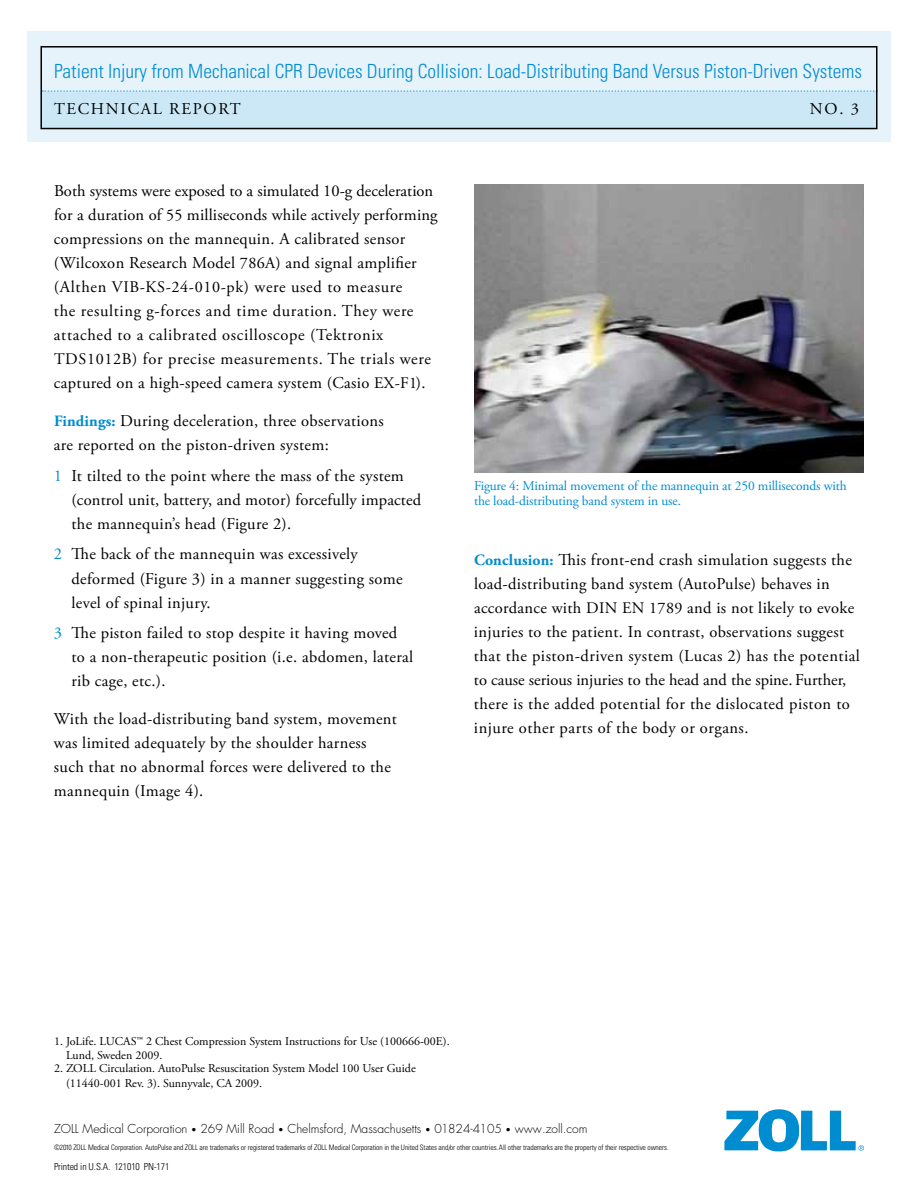
<style>
.page{position:relative;width:918px;height:1188px;background:#fff}
.page>*{position:absolute;margin:0;border:0;box-sizing:border-box;transform-origin:0 0}
.t1{font:300 condensed 19.5px "Univers";color:#008cd1}
.t2{font:16.5px/24px "Adobe Garamond Pro";letter-spacing:.02em;color:#000}
.t3{font:16.5px "Adobe Garamond Pro";letter-spacing:.1em;color:#000}
.t4{font:13.5px/15px "Adobe Garamond Pro";letter-spacing:-.01em;color:#008cd1}
.t5{font:12px/13.5px "Adobe Garamond Pro";color:#000}
.t6{font:300 12px "Futura";color:#000}
.t7{font:300 condensed 9.75px "Univers";letter-spacing:-.01em;color:#000}
.t8{font:300 condensed 7.5px "Univers";letter-spacing:-.01em;color:#000}
.s1{font-size:16.2px}
.s2{font-weight:700;font-size:15.75px;color:#008cd1}
.s3{color:#008cd1}
.s4{font-size:9px}
</style>
<div class="page">
<div style="left:27px;top:32px;width:864px;height:110px;background:#e6f3fa"></div>
<div style="left:40px;top:91px;width:838px;height:38px;background:#cce8f6"></div>
<svg style="left:43px;top:90px;width:832px;height:2px"></svg>
<div style="left:40px;top:46px;width:838px;height:83px;border:2px solid #000"></div>
<img style="left:474px;top:184px;width:390px;height:288px">
<svg style="left:724px;top:1109px;width:140px;height:43px"></svg>
<p class="t1" style="left:54px;top:59px;width:810px">Patient Injury from Mechanical CPR Devices During Collision: Load-Distributing Band Versus Piston-Driven Systems</p>
<p class="t3" style="left:54px;top:99px;width:188px">TECHNICAL REPORT</p>
<p class="t2" style="left:810px;top:98px;width:51px">NO. 3</p>
<p class="t2" style="left:54px;top:180px;width:385px">Both systems were exposed to a simulated 10-g deceleration for a duration of <span class="s1">55</span> milliseconds while actively performing compressions on the mannequin. A calibrated sensor (Wilcoxon Research Model <span class="s1">786A</span>) and signal amplifier (Althen <span class="s1">VIB-KS-24-010-pk</span>) were used to measure<br>the resulting g-forces and time duration. They were attached to a calibrated oscilloscope (Tektronix <span class="s1">TDS1012B</span>) for precise measurements. The trials were captured on a high-speed camera system (Casio <span class="s1">EX-F1</span>).</p>
<p class="t2" style="left:54px;top:409px;width:331px"><span class="s2">Findings:</span> During deceleration, three observations are reported on the piston-driven system:</p>
<p class="t2" style="left:71px;top:464px;width:351px;text-indent:-17px"><span class="s3">1</span> It tilted to the point where the mass of the system (control unit, battery, and motor) forcefully impacted the mannequin’s head (Figure 2).</p>
<p class="t2" style="left:71px;top:543px;width:333px;text-indent:-17px"><span class="s3">2</span> The back of the mannequin was excessively deformed (Figure 3) in a manner suggesting some level of spinal injury.</p>
<p class="t2" style="left:71px;top:622px;width:343px;text-indent:-17px"><span class="s3">3</span> The piston failed to stop despite it having moved to a non-therapeutic position (i.e. abdomen, lateral rib cage, etc.).</p>
<p class="t2" style="left:54px;top:707px;width:345px">With the load-distributing band system, movement was limited adequately by the shoulder harness such that no abnormal forces were delivered to the mannequin (Image 4).</p>
<p class="t4" style="left:474px;top:479px;width:374px">Figure 4: Minimal movement of the mannequin at 250 milliseconds with the load-distributing band system in use.</p>
<p class="t2" style="left:474px;top:549px;width:388px"><span class="s2">Conclusion:</span> This front-end crash simulation suggests the load-distributing band system (AutoPulse) behaves in accordance with <span class="s1">DIN EN 1789</span> and is not likely to evoke injuries to the patient. In contrast, observations suggest that the piston-driven system (Lucas 2) has the potential to cause serious injuries to the head and the spine. Further, there is the added potential for the dislocated piston to injure other parts of the body or organs.</p>
<p class="t5" style="left:66px;top:1035px;width:385px;text-indent:-12px">1. JoLife. LUCAS™ 2 Chest Compression System Instructions for Use (100666-00E).<br>Lund, Sweden 2009.</p>
<p class="t5" style="left:66px;top:1061px;width:351px;line-height:15px;text-indent:-12px">2. ZOLL Circulation. AutoPulse Resuscitation System Model 100 User Guide (11440-001 Rev. 3). Sunnyvale, CA 2009.</p>
<p class="t6" style="left:54px;top:1121px;width:535px">ZOLL Medical Corporation <span class="s4">•</span> 269 Mill Road <span class="s4">•</span> Chelmsford, Massachusetts <span class="s4">•</span> 01824-4105 <span class="s4">•</span> www.zoll.com</p>
<p class="t8" style="left:54px;top:1143px;width:616px">©2010 ZOLL Medical Corporation. AutoPulse and ZOLL are trademarks or registered trademarks of ZOLL Medical Corporation in the United States and/or other countries. All other trademarks are the property of their respective owners.</p>
<p class="t7" style="left:54px;top:1161px;width:117px">Printed in U.S.A. 121010 PN-171</p>
</div>
